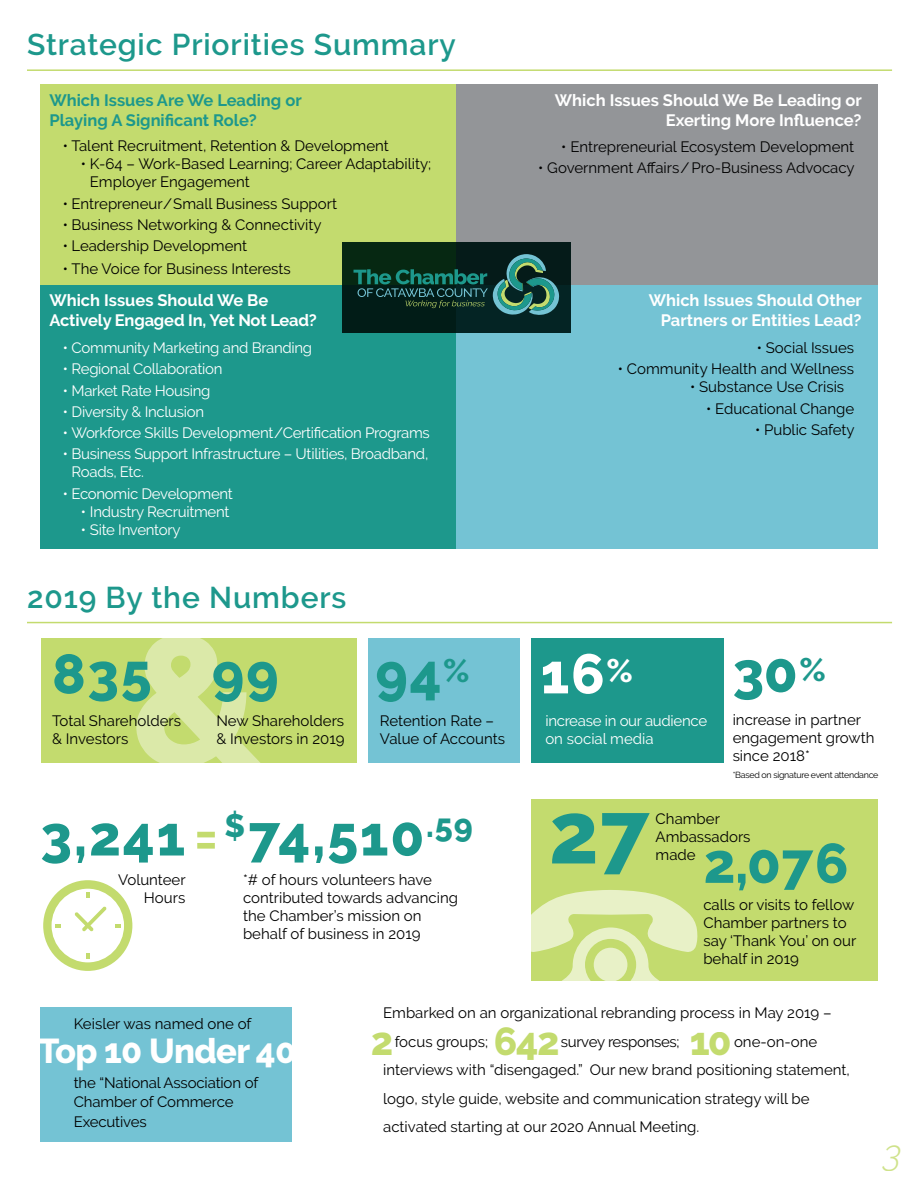
<style>
.page{position:relative;width:918px;height:1188px;background:#fff}
.page>*{position:absolute;margin:0;border:0;box-sizing:border-box;transform-origin:0 0}
.t1{font:800 182.4px "Raleway";color:#fff}
.t2{font:800 86.25px "Raleway";color:#1d988c}
.t3{font:800 55.5px "Raleway";letter-spacing:.03em;color:#1d988c}
.t4{font:800 55.5px "Raleway";color:#fff}
.t5{font:800 38.85px "Raleway";color:#c3db6e}
.t6{font:italic 300 36px "Raleway";color:#c3db6e}
.t7{font:800 34.5px "Raleway";letter-spacing:-.02em;color:#fff}
.t8{font:600 30px "Raleway";letter-spacing:.03em;color:#1d988c}
.t9{font:700 16.5px/19.8px "Raleway";color:#fff;text-align:right}
.t10{font:700 16.5px/19.8px "Raleway";color:#1d988c}
.t11{font:15px/18px "Raleway";color:#000}
.t12{font:15px/18px "Raleway";letter-spacing:-.02em;color:#fff}
.t13{font:15px "Raleway";letter-spacing:-.02em;color:#000}
.t14{font:8.85px "Raleway";letter-spacing:-.03em;color:#000}
.s1{color:#c3db6e}
</style>
<div class="page">
<div style="left:531px;top:800px;width:347px;height:181px;background:#c3db6e"></div>
<svg style="left:531px;top:890px;width:167px;height:91px"></svg>
<svg style="left:43px;top:880px;width:89px;height:91px"></svg>
<div style="left:41px;top:1007px;width:251px;height:135px;background:#74c3d4"></div>
<div style="left:368px;top:638px;width:152px;height:124px;background:#74c3d4"></div>
<div style="left:531px;top:638px;width:193px;height:124px;background:#1d988c"></div>
<div style="left:41px;top:638px;width:315px;height:124px;background:#c3db6e"></div>
<div style="left:41px;top:285px;width:415px;height:264px;background:#1d988c"></div>
<div style="left:41px;top:84px;width:415px;height:201px;background:#c3db6e"></div>
<div style="left:456px;top:285px;width:422px;height:264px;background:#74c3d4"></div>
<div style="left:456px;top:84px;width:422px;height:201px;background:#939598"></div>
<hr style="left:27px;top:69px;width:865px;height:2px;background:#c3db6e">
<hr style="left:27px;top:622px;width:865px;height:1px;background:#c3db6e">
<div style="left:342px;top:242px;width:228px;height:91px;background:linear-gradient(to right,#032112,#052022)"></div>
<svg style="left:354px;top:254px;width:205px;height:61px;background:#17463c"></svg>
<h3 class="t8" style="left:27px;top:27px;width:430px">Strategic Priorities Summary</h3>
<p class="t10" style="left:49px;top:91px;width:254px">Which Issues Are We Leading or<br>Playing A Significant Role?</p>
<p class="t11" style="left:63px;top:137px;width:327px">• Talent Recruitment, Retention &amp; Development</p>
<p class="t11" style="left:90px;top:155px;width:343px;text-indent:-9px">• K-64 – Work-Based Learning; Career Adaptability;<br>Employer Engagement</p>
<p class="t11" style="left:63px;top:194px;width:276px">• Entrepreneur/ Small Business Support</p>
<p class="t11" style="left:63px;top:216px;width:260px">• Business Networking &amp; Connectivity</p>
<p class="t11" style="left:63px;top:237px;width:186px">• Leadership Development</p>
<p class="t11" style="left:63px;top:260px;width:229px">• The Voice for Business Interests</p>
<p class="t9" style="left:49px;top:291px;width:269px;text-align:left">Which Issues Should We Be<br>Actively Engaged In, Yet Not Lead?</p>
<p class="t12" style="left:63px;top:339px;width:251px">• Community Marketing and Branding</p>
<p class="t12" style="left:63px;top:360px;width:161px">• Regional Collaboration</p>
<p class="t12" style="left:63px;top:381px;width:149px">• Market Rate Housing</p>
<p class="t12" style="left:63px;top:402px;width:143px">• Diversity &amp; Inclusion</p>
<p class="t12" style="left:63px;top:424px;width:368px">• Workforce Skills Development / Certification Programs</p>
<p class="t12" style="left:72px;top:445px;width:358px;text-indent:-9px">• Business Support Infrastructure – Utilities, Broadband,<br>Roads, Etc.</p>
<p class="t12" style="left:63px;top:484px;width:171px">• Economic Development</p>
<p class="t12" style="left:81px;top:502px;width:150px">• Industry Recruitment</p>
<p class="t12" style="left:81px;top:520px;width:101px">• Site Inventory</p>
<h3 class="t8" style="left:27px;top:580px;width:321px">2019 By the Numbers</h3>
<h1 class="t1" style="left:129px;top:598px;width:134px">&amp;</h1>
<h3 class="t3" style="left:52px;top:642px;width:101px">835</h3>
<p class="t11" style="left:52px;top:712px;width:131px">Total Shareholders &amp; Investors</p>
<h3 class="t3" style="left:212px;top:642px;width:69px">99</h3>
<p class="t11" style="left:216px;top:712px;width:130px">New Shareholders &amp; Investors in 2019</p>
<h3 class="t3" style="left:375px;top:642px;width:96px">94<sup>%</sup></h3>
<p class="t11" style="left:380px;top:712px;width:127px">Retention Rate –<br>Value of Accounts</p>
<h3 class="t3" style="left:40px;top:804px;width:434px">3,241<span class="s1">=</span> <sup>$</sup>74,510<sup>.59</sup></h3>
<p class="t11" style="left:118px;top:871px;width:69px;text-align:right">Volunteer<br>Hours</p>
<p class="t11" style="left:243px;top:871px;width:216px">*# of hours volunteers have contributed towards advancing the Chamber’s mission on behalf of business in 2019</p>
<p class="t9" style="left:555px;top:91px;width:309px">Which Issues Should We Be Leading or<br>Exerting More Influence?</p>
<p class="t11" style="left:561px;top:137px;width:294px">• Entrepreneurial Ecosystem Development</p>
<p class="t11" style="left:538px;top:158px;width:318px">• Government Affairs / Pro-Business Advocacy</p>
<p class="t9" style="left:649px;top:291px;width:215px">Which Issues Should Other<br>Partners or Entities Lead?</p>
<p class="t11" style="left:757px;top:339px;width:99px">• Social Issues</p>
<p class="t11" style="left:618px;top:360px;width:238px">• Community Health and Wellness</p>
<p class="t11" style="left:690px;top:378px;width:156px">• Substance Use Crisis</p>
<p class="t11" style="left:706px;top:399px;width:150px">• Educational Change</p>
<p class="t11" style="left:755px;top:420px;width:101px">• Public Safety</p>
<h3 class="t4" style="left:541px;top:642px;width:94px">16<sup>%</sup></h3>
<p class="t12" style="left:545px;top:712px;width:163px">increase in our audience on social media</p>
<h3 class="t3" style="left:733px;top:641px;width:95px">30<sup>%</sup></h3>
<p class="t11" style="left:733px;top:710px;width:143px">increase in partner engagement growth since 2018*</p>
<p class="t14" style="left:733px;top:769px;width:147px">*Based on signature event attendance</p>
<h2 class="t2" style="left:549px;top:784px;width:102px">27</h2>
<p class="t11" style="left:656px;top:809px;width:96px">Chamber<br>Ambassadors made</p>
<h3 class="t3" style="left:703px;top:832px;width:147px">2,076</h3>
<p class="t11" style="left:703px;top:895px;width:154px">calls or visits to fellow<br>Chamber partners to say ‘Thank You’ on our behalf in 2019</p>
<p class="t11" style="left:74px;top:1014px;width:179px">Keisler was named one of</p>
<h3 class="t7" style="left:38px;top:1031px;width:259px">Top 10 Under 40</h3>
<p class="t11" style="left:74px;top:1073px;width:186px;line-height:19.5px">the “National Association of<br>Chamber of Commerce<br>Executives</p>
<p class="t11" style="left:395px;top:999px;width:439px;line-height:28.5px;text-indent:-11px">Embarked on an organizational rebranding process in May 2019 – focus groups;</p>
<h3 class="t5" style="left:370px;top:1020px;width:24px">2</h3>
<h3 class="t5" style="left:494px;top:1020px;width:68px">642</h3>
<h3 class="t5" style="left:689px;top:1020px;width:44px">10</h3>
<p class="t11" style="left:383px;top:1027px;width:468px;line-height:28.5px;text-indent:351px">one-on-one interviews with “disengaged.” Our new brand positioning statement, logo, style guide, website and communication strategy will be activated starting at our 2020 Annual Meeting.</p>
<p class="t13" style="left:561px;top:1033px;width:120px">survey responses;</p>
<h3 class="t6" style="left:883px;top:1132px;width:20px">3</h3>
</div>
